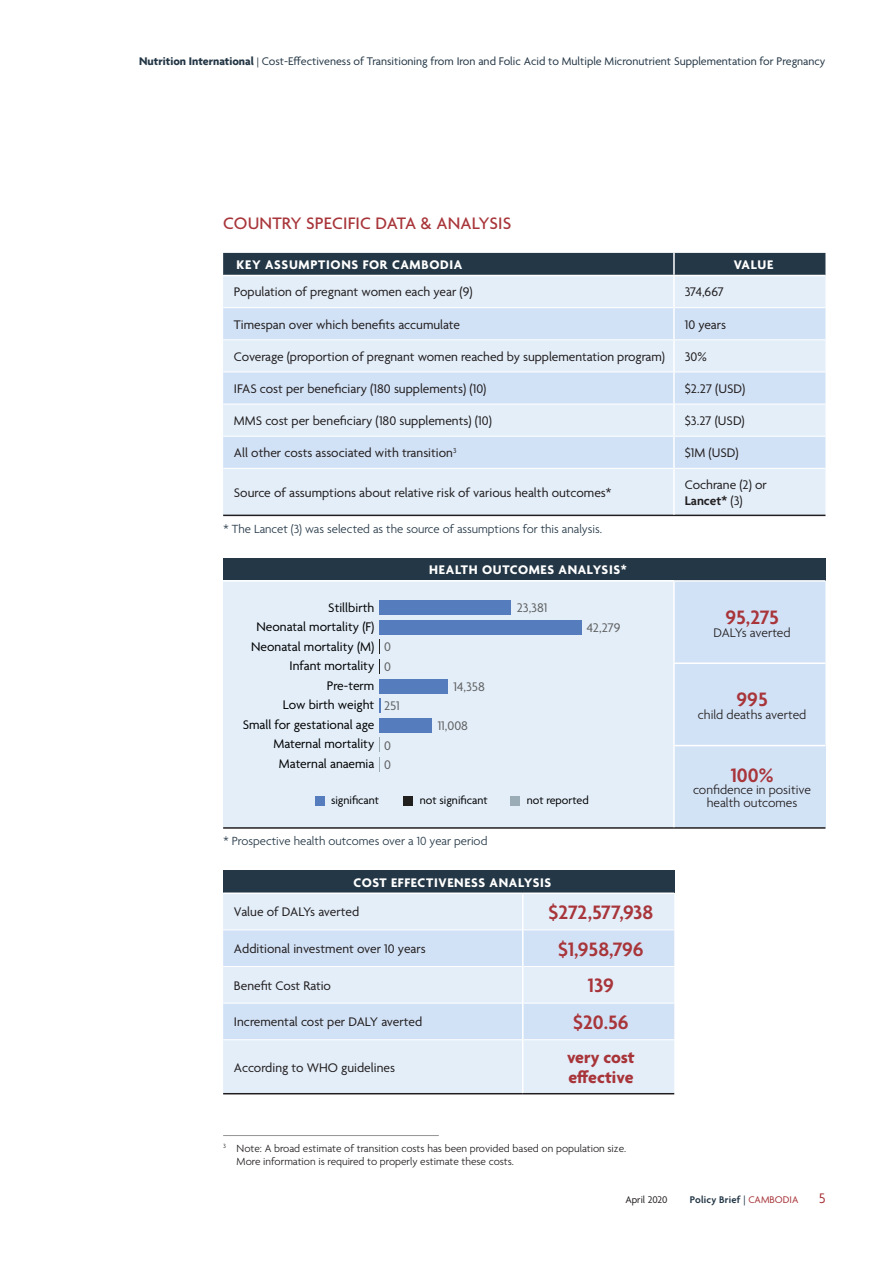
<style>
.page{position:relative;width:893px;height:1263px;background:#fff}
.page>*{position:absolute;margin:0;border:0;box-sizing:border-box;transform-origin:0 0}
.t1{font:600 21px "Agenda";color:#a8353a}
.t2{font:500 18px "Agenda";letter-spacing:.01em;color:#a8353a}
.t3{font:700 18px/19.5px "Agenda";color:#a8353a}
.t4{font:15px "Agenda";color:#a8353a}
.t5{font:13.5px/15.8px "Agenda";color:#221e1f}
.t6{font:13.5px/19.5px "Agenda";color:#000;text-align:right}
.t7{font:700 13.5px "Agenda";letter-spacing:.05em;color:#fff}
.t8{font:300 13.5px/12.8px "Agenda";color:#221e1f;text-align:center}
.t9{font:13.5px/19.6px "Agenda";color:#5f5f5f}
.t10{font:300 12.75px "Agenda";color:#243746}
.t11{font:12px "Agenda";color:#243746}
.t12{font:12px "Agenda";color:#000}
.t13{font:300 11.25px/13.5px "Agenda";color:#221e1f}
.t14{font:600 10.5px "Agenda";letter-spacing:.02em;color:#243746}
.t15{font:10.5px "Agenda";color:#221e1f}
.s1{font-weight:700}
.s2{font-size:10.5px}
.s3{font-weight:600}
.s4{font-weight:400}
.s5{font-weight:400;color:#a8353a}
</style>
<div class="page">
<hr style="left:223px;top:1135px;width:216px;height:1px;background:#939597">
<div style="left:223px;top:871px;width:451px;height:22px;background:#243746"></div>
<div style="left:223px;top:894px;width:451px;height:199px;background:#e3eef9"></div>
<svg style="left:223px;top:930px;width:451px;height:109px;background:#d8e6f7"></svg>
<hr style="left:223px;top:1093px;width:300px;height:1px;background:#221e1f">
<hr style="left:523px;top:1093px;width:151px;height:1px;background:#221e1f">
<hr style="left:223px;top:892px;width:300px;height:2px;background:#fff">
<hr style="left:523px;top:892px;width:151px;height:2px;background:#fff">
<hr style="left:223px;top:929px;width:299px;height:1px;background:#fff">
<hr style="left:523px;top:929px;width:151px;height:1px;background:#fff">
<hr style="left:223px;top:966px;width:299px;height:1px;background:#fff">
<hr style="left:523px;top:966px;width:151px;height:1px;background:#fff">
<hr style="left:523px;top:1003px;width:151px;height:1px;background:#fff">
<hr style="left:223px;top:1003px;width:299px;height:1px;background:#fff">
<hr style="left:223px;top:1039px;width:299px;height:1px;background:#fff">
<hr style="left:523px;top:1039px;width:151px;height:1px;background:#fff">
<hr style="left:522px;top:894px;width:1px;height:36px;background:#fff">
<hr style="left:522px;top:930px;width:1px;height:36px;background:#fff">
<hr style="left:522px;top:966px;width:1px;height:37px;background:#fff">
<hr style="left:522px;top:1003px;width:1px;height:37px;background:#fff">
<hr style="left:522px;top:1040px;width:1px;height:53px;background:#fff">
<div style="left:223px;top:253px;width:602px;height:22px;background:#243746"></div>
<div style="left:223px;top:276px;width:602px;height:239px;background:#e3eef9"></div>
<svg style="left:223px;top:308px;width:602px;height:160px;background:#d9e7f7"></svg>
<hr style="left:223px;top:307px;width:450px;height:1px;background:#fff">
<hr style="left:675px;top:307px;width:150px;height:1px;background:#fff">
<hr style="left:223px;top:339px;width:450px;height:1px;background:#fff">
<hr style="left:675px;top:339px;width:150px;height:1px;background:#fff">
<hr style="left:675px;top:372px;width:150px;height:1px;background:#fff">
<hr style="left:223px;top:372px;width:450px;height:1px;background:#fff">
<hr style="left:223px;top:404px;width:450px;height:1px;background:#fff">
<hr style="left:675px;top:404px;width:150px;height:1px;background:#fff">
<hr style="left:223px;top:436px;width:450px;height:1px;background:#fff">
<hr style="left:675px;top:436px;width:150px;height:1px;background:#fff">
<hr style="left:223px;top:468px;width:450px;height:1px;background:#fff">
<hr style="left:675px;top:468px;width:150px;height:1px;background:#fff">
<hr style="left:223px;top:515px;width:451px;height:1px;background:#221e1f">
<hr style="left:674px;top:515px;width:151px;height:1px;background:#221e1f">
<hr style="left:673px;top:253px;width:2px;height:22px;background:#fff">
<hr style="left:673px;top:276px;width:2px;height:32px;background:#fff">
<hr style="left:673px;top:308px;width:2px;height:32px;background:#fff">
<hr style="left:673px;top:340px;width:2px;height:32px;background:#fff">
<hr style="left:673px;top:372px;width:2px;height:32px;background:#fff">
<hr style="left:673px;top:404px;width:2px;height:32px;background:#fff">
<hr style="left:673px;top:436px;width:2px;height:32px;background:#fff">
<hr style="left:673px;top:468px;width:2px;height:47px;background:#fff">
<div style="left:223px;top:558px;width:602px;height:23px;background:#243746"></div>
<div style="left:223px;top:581px;width:451px;height:247px;background:#e3eef9"></div>
<div style="left:675px;top:582px;width:150px;height:163px;background:#d2e2f6"></div>
<div style="left:674px;top:746px;width:151px;height:82px;background:#d3e3f6"></div>
<hr style="left:223px;top:827px;width:451px;height:2px;background:#221e1f">
<hr style="left:674px;top:827px;width:151px;height:2px;background:#221e1f">
<hr style="left:223px;top:580px;width:451px;height:2px;background:#fff">
<hr style="left:674px;top:580px;width:151px;height:2px;background:#fff">
<hr style="left:673px;top:662px;width:152px;height:2px;background:#fff">
<hr style="left:673px;top:745px;width:152px;height:1px;background:#fff">
<hr style="left:673px;top:582px;width:2px;height:80px;background:#fff">
<hr style="left:673px;top:664px;width:2px;height:81px;background:#fff">
<hr style="left:673px;top:746px;width:2px;height:81px;background:#fff">
<svg style="left:379px;top:738px;width:1px;height:34px"></svg>
<div style="left:379px;top:718px;width:53px;height:14px;background:#557dbe"></div>
<svg style="left:379px;top:698px;width:2px;height:15px"></svg>
<div style="left:379px;top:679px;width:69px;height:14px;background:#557dbe"></div>
<svg style="left:379px;top:640px;width:1px;height:34px"></svg>
<div style="left:379px;top:620px;width:203px;height:14px;background:#557dbe"></div>
<div style="left:379px;top:600px;width:131px;height:15px;background:#557dbe"></div>
<div style="left:315px;top:796px;width:10px;height:10px;background:#557dbe"></div>
<div style="left:403px;top:796px;width:10px;height:10px;background:#221f1f"></div>
<div style="left:510px;top:796px;width:10px;height:10px;background:#9cacb7"></div>
<p class="t11" style="left:139px;top:57px;width:688px"><span class="s1">Nutrition International</span> <span class="s2">|</span> Cost-Effectiveness of Transitioning from Iron and Folic Acid to Multiple Micronutrient Supplementation for Pregnancy</p>
<h2 class="t2" style="left:223px;top:216px;width:290px">COUNTRY SPECIFIC DATA &amp; ANALYSIS</h2>
<p class="t7" style="left:237px;top:259px;width:227px">KEY ASSUMPTIONS FOR CAMBODIA</p>
<p class="t7" style="left:734px;top:259px;width:41px">VALUE</p>
<p class="t5" style="left:234px;top:285px;width:240px">Population of pregnant women each year (9)</p>
<p class="t5" style="left:685px;top:285px;width:41px">374,667</p>
<p class="t5" style="left:234px;top:317px;width:228px">Timespan over which benefits accumulate</p>
<p class="t5" style="left:685px;top:317px;width:43px">10 years</p>
<p class="t5" style="left:234px;top:349px;width:433px">Coverage (proportion of pregnant women reached by supplementation program)</p>
<p class="t5" style="left:685px;top:349px;width:24px">30%</p>
<p class="t5" style="left:234px;top:382px;width:254px">IFAS cost per beneficiary (180 supplements) (10)</p>
<p class="t5" style="left:685px;top:382px;width:62px">$2.27 (USD)</p>
<p class="t5" style="left:234px;top:414px;width:259px">MMS cost per beneficiary (180 supplements) (10)</p>
<p class="t5" style="left:685px;top:414px;width:62px">$3.27 (USD)</p>
<p class="t5" style="left:234px;top:446px;width:224px">All other costs associated with transition<sup>3</sup></p>
<p class="t5" style="left:685px;top:446px;width:55px">$1M (USD)</p>
<p class="t5" style="left:234px;top:485px;width:379px">Source of assumptions about relative risk of various health outcomes*</p>
<p class="t5" style="left:685px;top:477px;width:84px">Cochrane (2) or<br><span class="s3">Lancet*</span> (3)</p>
<p class="t10" style="left:224px;top:523px;width:380px">* The Lancet (3) was selected as the source of assumptions for this analysis.</p>
<p class="t7" style="left:429px;top:565px;width:199px">HEALTH OUTCOMES ANALYSIS*</p>
<p class="t6" style="left:243px;top:599px;width:133px">Stillbirth<br>Neonatal mortality (F)<br>Neonatal mortality (M)<br>Infant mortality<br>Pre-term<br>Low birth weight<br>Small for gestational age<br>Maternal mortality<br>Maternal anaemia</p>
<p class="t9" style="left:517px;top:599px;width:32px">23,381</p>
<p class="t9" style="left:384px;top:638px;width:8px">0<br>0</p>
<p class="t9" style="left:454px;top:677px;width:33px">14,358</p>
<p class="t9" style="left:384px;top:697px;width:17px">251</p>
<p class="t9" style="left:438px;top:717px;width:32px">11,008</p>
<p class="t9" style="left:384px;top:736px;width:8px">0<br>0</p>
<p class="t9" style="left:587px;top:618px;width:35px">42,279</p>
<p class="t12" style="left:331px;top:796px;width:50px">significant</p>
<p class="t12" style="left:420px;top:796px;width:69px">not significant</p>
<p class="t12" style="left:527px;top:796px;width:64px">not reported</p>
<p class="t10" style="left:224px;top:835px;width:265px">* Prospective health outcomes over a 10 year period</p>
<p class="t7" style="left:354px;top:877px;width:199px">COST EFFECTIVENESS ANALYSIS</p>
<p class="t5" style="left:234px;top:905px;width:127px">Value of DALYs averted</p>
<h1 class="t1" style="left:549px;top:903px;width:106px">$272,577,938</h1>
<p class="t5" style="left:234px;top:942px;width:193px">Additional investment over 10 years</p>
<h1 class="t1" style="left:558px;top:940px;width:87px">$1,958,796</h1>
<p class="t5" style="left:234px;top:978px;width:99px">Benefit Cost Ratio</p>
<h1 class="t1" style="left:588px;top:977px;width:27px">139</h1>
<p class="t5" style="left:234px;top:1015px;width:190px">Incremental cost per DALY averted</p>
<h1 class="t1" style="left:573px;top:1013px;width:57px">$20.56</h1>
<p class="t5" style="left:234px;top:1060px;width:163px">According to WHO guidelines</p>
<h2 class="t3" style="left:567px;top:1049px;width:69px">very cost effective</h2>
<p class="t13" style="left:237px;top:1142px;width:391px;text-indent:-14px"><sup>3</sup> Note: A broad estimate of transition costs has been provided based on population size.<br>More information is required to properly estimate these costs.</p>
<h1 class="t1" style="left:725px;top:608px;width:55px">95,275</h1>
<p class="t8" style="left:713px;top:627px;width:79px">DALYs averted</p>
<h1 class="t1" style="left:736px;top:691px;width:33px">995</h1>
<p class="t8" style="left:698px;top:709px;width:110px">child deaths averted</p>
<h1 class="t1" style="left:731px;top:766px;width:44px">100%</h1>
<p class="t8" style="left:693px;top:785px;width:119px">confidence in positive health outcomes</p>
<p class="t15" style="left:625px;top:1195px;width:44px">April 2020</p>
<p class="t14" style="left:690px;top:1195px;width:110px">Policy Brief <span class="s4">|</span> <span class="s5">CAMBODIA</span></p>
<p class="t4" style="left:819px;top:1192px;width:8px">5</p>
</div>
